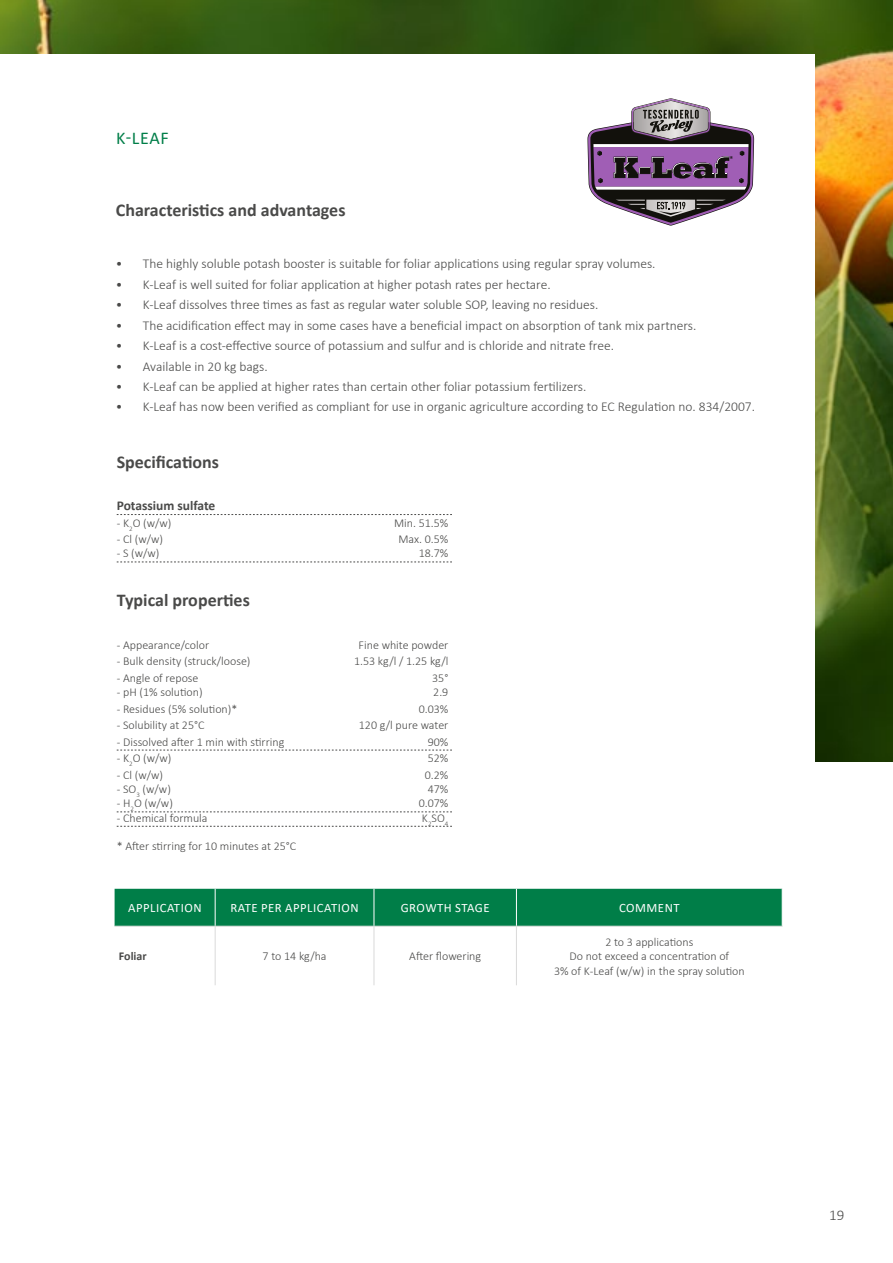
<style>
.page{position:relative;width:893px;height:1263px;background:#fff}
.page>*{position:absolute;margin:0;border:0;box-sizing:border-box;transform-origin:0 0}
.t1{font:700 18px "Calibri";color:#4a4a49}
.t2{font:18px "Calibri";color:#007e48}
.t3{font:300 15px "Calibri";color:#4a4a49}
.t4{font:300 13.5px "Calibri";color:#4a4a49}
.t5{font:700 13.5px "Calibri";color:#4a4a49}
.t6{font:12.75px "Calibri";letter-spacing:.04em;color:#fff}
.t7{font:300 12px/14.4px "Calibri";color:#4a4a49;text-align:center}
.t8{font:700 12px "Calibri";color:#4a4a49}
</style>
<div class="page">
<img style="left:0;top:0;width:893px;height:762px">
<div style="left:0;top:54px;width:814px;height:856px;background:#fff"></div>
<div style="left:115px;top:889px;width:667px;height:37px;background:#007e48"></div>
<hr style="left:215px;top:889px;width:1px;height:37px;background:#fff">
<hr style="left:374px;top:889px;width:1px;height:37px;background:#fff">
<hr style="left:516px;top:889px;width:1px;height:37px;background:#fff">
<hr style="left:115px;top:926px;width:100px;height:1px;background:#e0e0df">
<hr style="left:215px;top:926px;width:159px;height:1px;background:#e0e0df">
<hr style="left:374px;top:926px;width:142px;height:1px;background:#e0e0df">
<hr style="left:516px;top:926px;width:267px;height:1px;background:#e0e0df">
<hr style="left:215px;top:926px;width:1px;height:59px;background:#dadada">
<hr style="left:374px;top:926px;width:1px;height:59px;background:#dadada">
<hr style="left:516px;top:926px;width:1px;height:59px;background:#dadada">
<svg style="left:587px;top:98px;width:167px;height:128px"></svg>
<svg style="left:117px;top:514px;width:335px;height:1px"></svg>
<svg style="left:117px;top:562px;width:335px;height:1px"></svg>
<svg style="left:117px;top:750px;width:335px;height:1px"></svg>
<svg style="left:117px;top:812px;width:335px;height:1px"></svg>
<svg style="left:117px;top:826px;width:335px;height:1px"></svg>
<h1 class="t2" style="left:116px;top:126px;width:54px">K-LEAF</h1>
<h1 class="t1" style="left:116px;top:197px;width:231px">Characteristics and advantages</h1>
<p class="t4" style="left:116px;top:255px;width:541px">• The highly soluble potash booster is suitable for foliar applications using regular spray volumes.</p>
<p class="t4" style="left:116px;top:276px;width:436px">• K-Leaf is well suited for foliar application at higher potash rates per hectare.</p>
<p class="t4" style="left:116px;top:296px;width:484px">• K-Leaf dissolves three times as fast as regular water soluble SOP, leaving no residues.</p>
<p class="t4" style="left:116px;top:317px;width:582px">• The acidification effect may in some cases have a beneficial impact on absorption of tank mix partners.</p>
<p class="t4" style="left:116px;top:337px;width:500px">• K-Leaf is a cost-effective source of potassium and sulfur and is chloride and nitrate free.</p>
<p class="t4" style="left:116px;top:358px;width:153px">• Available in 20 kg bags.</p>
<p class="t4" style="left:116px;top:378px;width:472px">• K-Leaf can be applied at higher rates than certain other foliar potassium fertilizers.</p>
<p class="t4" style="left:116px;top:399px;width:641px">• K-Leaf has now been verified as compliant for use in organic agriculture according to EC Regulation no. 834/2007.</p>
<h1 class="t1" style="left:117px;top:449px;width:104px">Specifications</h1>
<p class="t5" style="left:117px;top:496px;width:100px">Potassium sulfate</p>
<p class="t7" style="left:117px;top:515px;width:56px">- K<sub>2</sub>O (w/w)</p>
<p class="t7" style="left:394px;top:515px;width:56px">Min. 51.5%</p>
<p class="t7" style="left:117px;top:532px;width:48px">- Cl (w/w)</p>
<p class="t7" style="left:398px;top:532px;width:51px">Max. 0.5%</p>
<p class="t7" style="left:117px;top:546px;width:44px">- S (w/w)</p>
<p class="t7" style="left:419px;top:546px;width:31px">18.7%</p>
<h1 class="t1" style="left:117px;top:587px;width:135px">Typical properties</h1>
<p class="t7" style="left:117px;top:637px;width:94px">- Appearance/color</p>
<p class="t7" style="left:359px;top:637px;width:91px">Fine white powder</p>
<p class="t7" style="left:117px;top:654px;width:135px">- Bulk density (struck/loose)</p>
<p class="t7" style="left:354px;top:654px;width:96px">1.53 kg/l / 1.25 kg/l</p>
<p class="t7" style="left:117px;top:670px;width:83px">- Angle of repose</p>
<p class="t7" style="left:432px;top:670px;width:18px">35°</p>
<p class="t7" style="left:117px;top:685px;width:88px">- pH (1% solution)</p>
<p class="t7" style="left:433px;top:685px;width:17px">2.9</p>
<p class="t7" style="left:117px;top:701px;width:122px">- Residues (5% solution)*</p>
<p class="t7" style="left:419px;top:701px;width:31px">0.03%</p>
<p class="t7" style="left:117px;top:718px;width:89px">- Solubility at 25°C</p>
<p class="t7" style="left:359px;top:718px;width:91px">120 g/l pure water</p>
<p class="t7" style="left:117px;top:734px;width:169px">- Dissolved after 1 min with stirring</p>
<p class="t7" style="left:428px;top:734px;width:22px">90%</p>
<p class="t7" style="left:117px;top:751px;width:56px">- K<sub>2</sub>O (w/w)</p>
<p class="t7" style="left:428px;top:751px;width:22px">52%</p>
<p class="t7" style="left:117px;top:767px;width:48px">- Cl (w/w)</p>
<p class="t7" style="left:425px;top:767px;width:25px">0.2%</p>
<p class="t7" style="left:117px;top:782px;width:56px">- SO<sub>3</sub> (w/w)</p>
<p class="t7" style="left:428px;top:782px;width:22px">47%</p>
<p class="t7" style="left:117px;top:796px;width:58px">- H<sub>2</sub>O (w/w)</p>
<p class="t7" style="left:419px;top:796px;width:31px">0.07%</p>
<p class="t7" style="left:117px;top:810px;width:92px">- Chemical formula</p>
<p class="t7" style="left:422px;top:810px;width:28px">K<sub>2</sub>SO<sub>4</sub></p>
<p class="t7" style="left:117px;top:839px;width:181px">* After stirring for 10 minutes at 25°C</p>
<p class="t6" style="left:128px;top:899px;width:75px">APPLICATION</p>
<p class="t6" style="left:230px;top:899px;width:130px">RATE PER APPLICATION</p>
<p class="t6" style="left:401px;top:899px;width:91px">GROWTH STAGE</p>
<p class="t6" style="left:619px;top:899px;width:62px">COMMENT</p>
<p class="t8" style="left:119px;top:948px;width:29px">Foliar</p>
<p class="t7" style="left:263px;top:949px;width:66px">7 to 14 kg/ha</p>
<p class="t7" style="left:409px;top:949px;width:73px">After flowering</p>
<p class="t7" style="left:554px;top:934px;width:192px">2 to 3 applications<br>Do not exceed a concentration of<br>3% of K-Leaf (w/w) in the spray solution</p>
<p class="t3" style="left:829px;top:1206px;width:17px">19</p>
</div>
